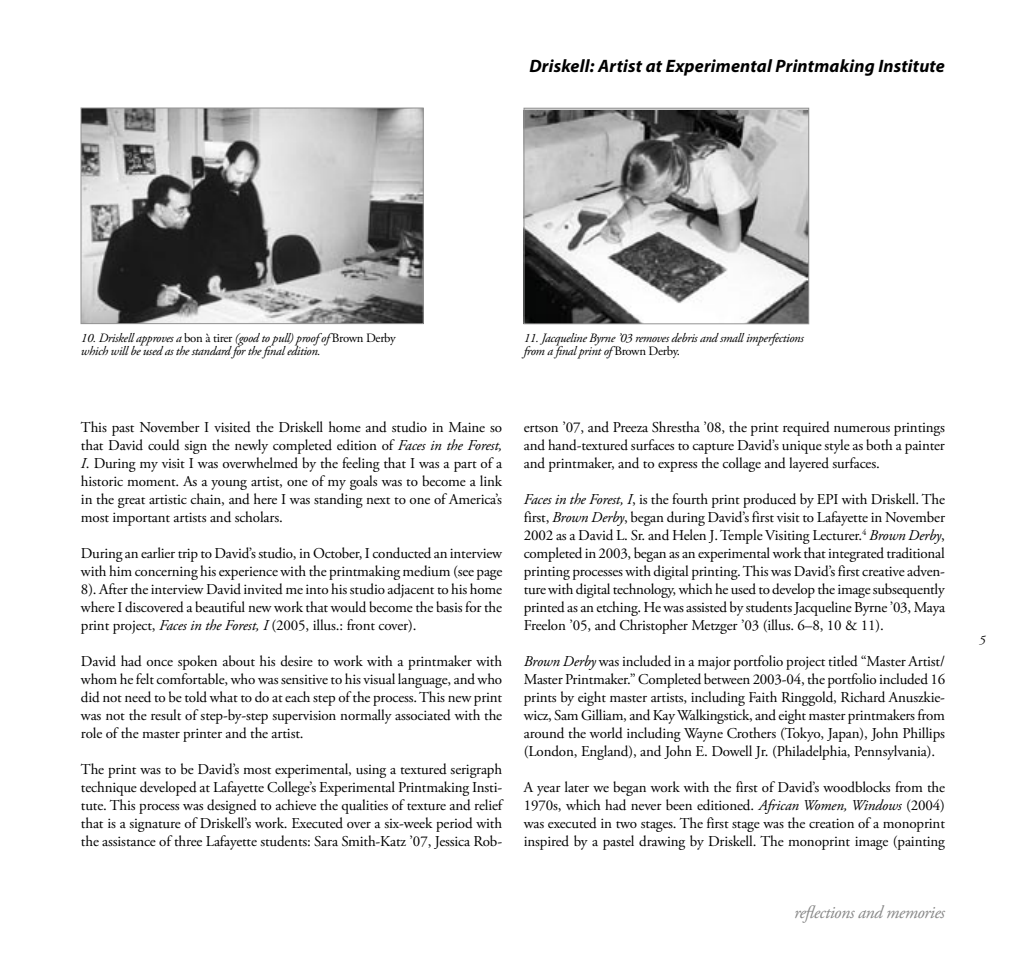
<style>
.page{position:relative;width:1026px;height:972px;background:#fff}
.page>*{position:absolute;margin:0;border:0;box-sizing:border-box;transform-origin:0 0}
.BODYTEXT{font:italic 700 18px "Myriad Pro";letter-spacing:.01em;color:#000}
.t1{font:italic 18px "Adobe Garamond Pro";letter-spacing:-.025em;color:#888}
.BODYTEXT-2{font:15px/18px "Adobe Garamond Pro";letter-spacing:-.01em;color:#000;text-align:justify}
.t2{font:italic 12.75px/12.8px "Adobe Garamond Pro";letter-spacing:-.025em;color:#000}
.s1{font-style:normal}
.s2{font-style:italic}
</style>
<div class="page">
<img style="left:526px;top:111px;width:281px;height:211px">
<div style="left:524px;top:108px;width:285px;height:216px;border:1px solid #939393"></div>
<img style="left:83px;top:110px;width:338px;height:212px">
<div style="left:81px;top:108px;width:342px;height:216px;border:1px solid #939393"></div>
<p class="BODYTEXT" style="left:529px;top:56px;width:417px">Driskell: Artist at Experimental Printmaking Institute</p>
<p class="t2" style="left:81px;top:332px;width:316px">10. Driskell approves a <span class="s1">bon à tirer</span> (good to pull) proof of <span class="s1">Brown Derby </span>which will be used as the standard for the final edition.</p>
<p class="t2" style="left:524px;top:332px;width:281px">11. Jacqueline Byrne ’03 removes debris and small imperfections from a final print of <span class="s1">Brown Derby.</span></p>
<p class="BODYTEXT-2" style="left:81px;top:419px;width:423px">This past November I visited the Driskell home and studio in Maine so that David could sign the newly completed edition of <span class="s2">Faces in the Forest, I</span>. During my visit I was overwhelmed by the feeling that I was a part of a historic moment. As a young artist, one of my goals was to become a link in the great artistic chain, and here I was standing next to one of America’s most important artists and scholars.</p>
<p class="BODYTEXT-2" style="left:81px;top:545px;width:423px">During an earlier trip to David’s studio, in October, I conducted an interview with him concerning his experience with the printmaking medium (see page 8). After the interview David invited me into his studio adjacent to his home where I discovered a beautiful new work that would become the basis for the print project, <span class="s2">Faces in the Forest, I</span> (2005, illus.: front cover).</p>
<p class="BODYTEXT-2" style="left:81px;top:653px;width:423px">David had once spoken about his desire to work with a printmaker with whom he felt comfortable, who was sensitive to his visual language, and who did not need to be told what to do at each step of the process. This new print was not the result of step-by-step supervision normally associated with the role of the master printer and the artist.</p>
<p class="BODYTEXT-2" style="left:81px;top:761px;width:423px">The print was to be David’s most experimental, using a textured serigraph technique developed at Lafayette College’s Experimental Printmaking Insti&shy;tute. This process was designed to achieve the qualities of texture and relief that is a signature of Driskell’s work. Executed over a six-week period with the assistance of three Lafayette students: Sara Smith-Katz ’07, Jessica Rob-</p>
<p class="BODYTEXT-2" style="left:524px;top:419px;width:423px">ertson ’07, and Preeza Shrestha ’08, the print required numerous printings and hand-textured surfaces to capture David’s unique style as both a painter and printmaker, and to express the collage and layered surfaces.</p>
<p class="BODYTEXT-2" style="left:524px;top:491px;width:423px"><span class="s2">Faces in the Forest, I</span>, is the fourth print produced by EPI with Driskell. The first, <span class="s2">Brown Derby</span>, began during David’s first visit to Lafayette in November 2002 as a David L. Sr. and Helen J. Temple Visiting Lecturer.<sup>4</sup> <span class="s2">Brown Derby</span>, completed in 2003, began as an experimental work that integrated traditional printing processes with digital printing. This was David’s first creative adven&shy;ture with digital technology, which he used to develop the image subsequently printed as an etching. He was assisted by students Jacqueline Byrne ’03, Maya Freelon ’05, and Christopher Metzger ’03 (illus. 6–8, 10 &amp; 11).</p>
<p class="BODYTEXT-2" style="left:524px;top:653px;width:423px"><span class="s2">Brown Derby</span> was included in a major portfolio project titled “Master Artist/ Master Printmaker.” Completed between 2003-04, the portfolio included 16 prints by eight master artists, including Faith Ringgold, Richard Anuszkie&shy;wicz, Sam Gilliam, and Kay Walkingstick, and eight master printmakers from around the world including Wayne Crothers (Tokyo, Japan), John Phillips (London, England), and John E. Dowell Jr. (Philadelphia, Pennsylvania).</p>
<p class="BODYTEXT-2" style="left:524px;top:779px;width:423px">A year later we began work with the first of David’s woodblocks from the 1970s, which had never been editioned. <span class="s2">African Women, Windows</span> (2004) was executed in two stages. The first stage was the creation of a monoprint inspired by a pastel drawing by Driskell. The monoprint image (painting</p>
<p class="t1" style="left:794px;top:901px;width:152px">reflections and memories</p>
<p class="t2" style="left:979px;top:634px;width:8px">5</p>
</div>
